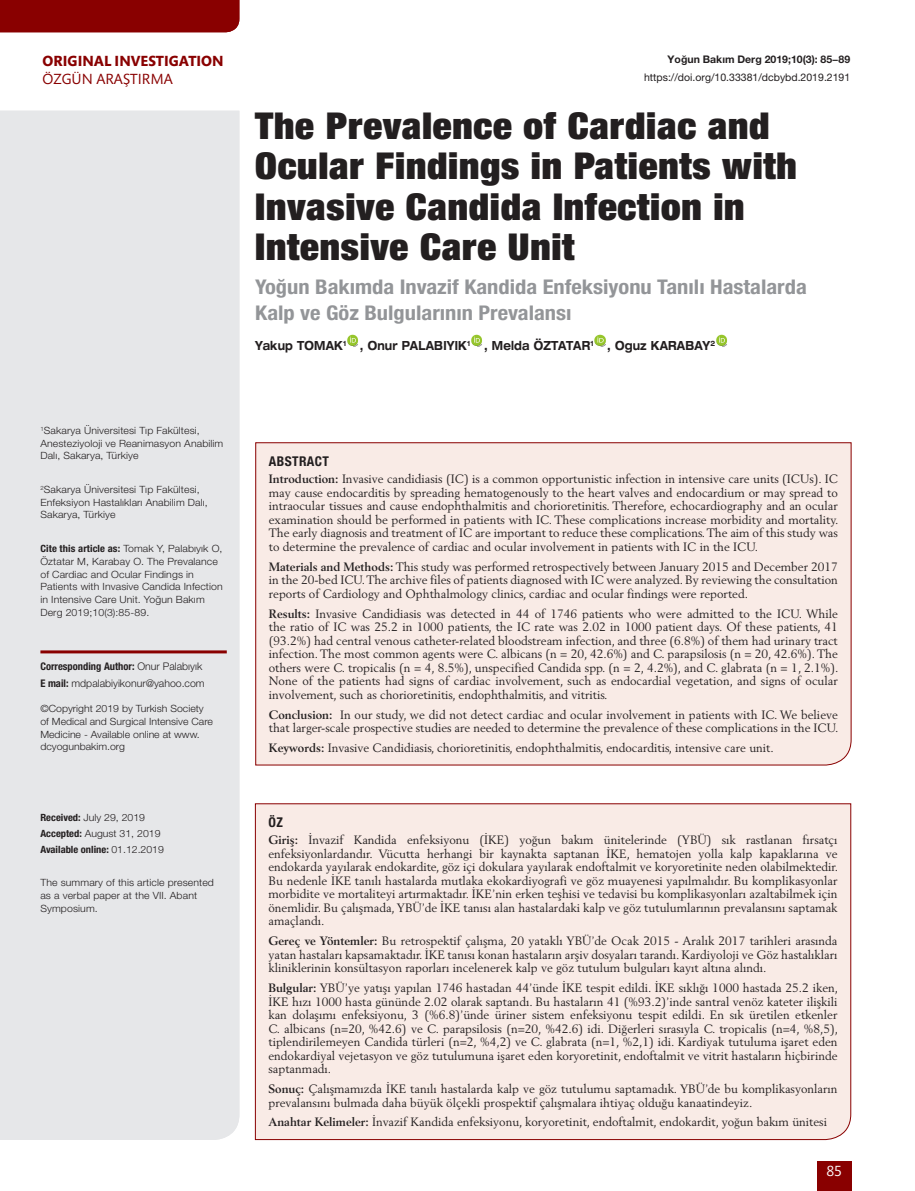
<style>
.page{position:relative;width:915px;height:1191px;background:#fff}
.page>*{position:absolute;margin:0;border:0;box-sizing:border-box;transform-origin:0 0}
.t1{font:900 condensed 37.05px/40.5px "Helvetica Neue LT Pro";letter-spacing:.02em;color:#231f20;scale:1.05 1}
.t2{font:700 condensed 20.25px/25.5px "Helvetica Neue LT Pro";color:#939598;scale:1.11 1}
.t3{font:700 15px "Mundo Sans Std";color:#890000}
.t4{font:15px "Mundo Sans Std";color:#890000}
.t5{font:15px "Mundo Sans Std";color:#fff}
.t6{font:700 condensed 13.5px "Helvetica Neue LT Pro";letter-spacing:.03em;color:#231f20}
.t7{font:700 expanded 12.6px "Helvetica Neue LT Pro";letter-spacing:.02em;color:#231f20;scale:.79 1}
.t8{font:12px/13.5px "Berling LT Std";color:#231f20;text-align:justify}
.t9{font:300 10.5px/16.2px "Helvetica Neue LT Pro";color:#231f20}
.t10{font:10.5px "Helvetica Neue LT Pro";color:#231f20}
.t11{font:700 10.5px "Helvetica Neue LT Pro";color:#231f20}
.t12{font:300 10.05px/12.8px "Helvetica Neue LT Pro";letter-spacing:.01em;color:#231f20;scale:1.05 1}
.t13{font:700 condensed 10.05px/16.2px "Helvetica Neue LT Pro";color:#231f20;scale:1.05 1}
.s1{font-weight:700;font-stretch:condensed}
.s2{font-weight:300;font-stretch:normal}
.s3{font-weight:700}
</style>
<div class="page">
<div style="left:816px;top:1161px;width:34px;height:30px;background:#890000"></div>
<div style="left:0;top:111px;width:239px;height:1029px;background:#e6e7e9"></div>
<img style="left:347px;top:334px;width:11px;height:13px">
<img style="left:471px;top:334px;width:11px;height:13px">
<img style="left:594px;top:334px;width:12px;height:13px">
<img style="left:716px;top:334px;width:11px;height:13px">
<div style="left:255px;top:442px;width:596px;height:323px;background:#f9ebe6"></div>
<div style="left:254px;top:803px;width:597px;height:337px;background:#f9ebe6"></div>
<hr style="left:40px;top:650px;width:187px;height:3px;background:#890000">
<div style="left:0;top:0;width:239px;height:32px;background:#890000"></div>
<p class="t3" style="left:43px;top:52px;width:182px">ORIGINAL INVESTIGATION</p>
<p class="t4" style="left:43px;top:70px;width:132px">ÖZGÜN ARAŞTIRMA</p>
<p class="t12" style="left:40px;top:424px;width:176px"><sup>1</sup>Sakarya Üniversitesi Tıp Fakültesi,<br>Anesteziyoloji ve Reanimasyon Anabilim<br>Dalı, Sakarya, Türkiye</p>
<p class="t12" style="left:40px;top:483px;width:161px"><sup>2</sup>Sakarya Üniversitesi Tıp Fakültesi,<br>Enfeksiyon Hastalıkları Anabilim Dalı,<br>Sakarya, Türkiye</p>
<p class="t12" style="left:40px;top:542px;width:175px"><span class="s1">Cite this article as:</span> Tomak Y, Palabıyık O, Öztatar M, Karabay O. The Prevalance of Cardiac and Ocular Findings in Patients with Invasive Candida Infection in Intensive Care Unit. Yoğun Bakım Derg 2019;10(3):85-89.</p>
<p class="t9" style="left:40px;top:658px;width:166px"><span class="s1">Corresponding Author:</span> Onur Palabıyık<br><span class="s1">E mail:</span> mdpalabiyikonur@yahoo.com</p>
<p class="t12" style="left:40px;top:702px;width:166px">©Copyright 2019 by Turkish Society of Medical and Surgical Intensive Care<br>Medicine - Available online at www. dcyogunbakim.org</p>
<p class="t13" style="left:40px;top:808px;width:119px">Received: <span class="s2">July 29, 2019<br></span>Accepted: <span class="s2">August 31, 2019<br></span>Available online: <span class="s2">01.12.2019</span></p>
<p class="t12" style="left:40px;top:876px;width:167px">The summary of this article presented as a verbal paper at the VII. Abant<br>Symposium.</p>
<p class="t11" style="left:667px;top:53px;width:184px">Yoğun Bakım Derg 2019;10(3): 85−89</p>
<p class="t10" style="left:644px;top:71px;width:208px">https://doi.org/10.33381/dcbybd.2019.2191</p>
<h1 class="t1" style="left:255px;top:104px;width:517px">The Prevalence of Cardiac and<br>Ocular Findings in Patients with<br>Invasive Candida Infection in<br>Intensive Care Unit</h1>
<h2 class="t2" style="left:255px;top:274px;width:498px">Yoğun Bakımda Invazif Kandida Enfeksiyonu Tanılı Hastalarda<br>Kalp ve Göz Bulgularının Prevalansı</h2>
<p class="t7" style="left:255px;top:338px;width:583px">Yakup TOMAK<sup>1</sup> , Onur PALABIYIK<sup>1</sup> , Melda ÖZTATAR<sup>1</sup> , Oguz KARABAY<sup>2</sup></p>
<p class="t6" style="left:269px;top:452px;width:62px">ABSTRACT</p>
<p class="t8" style="left:269px;top:472px;width:571px"><span class="s3">Introduction:</span> Invasive candidiasis (IC) is a common opportunistic infection in intensive care units (ICUs). IC may cause endocarditis by spreading hematogenously to the heart valves and endocardium or may spread to intraocular tissues and cause endophthalmitis and chorioretinitis. Therefore, echocardiography and an ocular examination should be performed in patients with IC. These complications increase morbidity and mortality.<br>The early diagnosis and treatment of IC are important to reduce these complications. The aim of this study was to determine the prevalence of cardiac and ocular involvement in patients with IC in the ICU.</p>
<p class="t8" style="left:269px;top:559px;width:570px"><span class="s3">Materials and Methods:</span> This study was performed retrospectively between January 2015 and December 2017 in the 20-bed ICU. The archive files of patients diagnosed with IC were analyzed. By reviewing the consultation reports of Cardiology and Ophthalmology clinics, cardiac and ocular findings were reported.</p>
<p class="t8" style="left:269px;top:606px;width:571px"><span class="s3">Results:</span> Invasive Candidiasis was detected in 44 of 1746 patients who were admitted to the ICU. While the ratio of IC was 25.2 in 1000 patients, the IC rate was 2.02 in 1000 patient days. Of these patients, 41 (93.2%) had central venous catheter-related bloodstream infection, and three (6.8%) of them had urinary tract infection. The most common agents were C. albicans (n = 20, 42.6%) and C. parapsilosis (n = 20, 42.6%). The others were C. tropicalis (n = 4, 8.5%), unspecified Candida spp. (n = 2, 4.2%), and C. glabrata (n = 1, 2.1%).<br>None of the patients had signs of cardiac involvement, such as endocardial vegetation, and signs of ocular involvement, such as chorioretinitis, endophthalmitis, and vitritis.</p>
<p class="t8" style="left:269px;top:707px;width:571px"><span class="s3">Conclusion:</span> In our study, we did not detect cardiac and ocular involvement in patients with IC. We believe that larger-scale prospective studies are needed to determine the prevalence of these complications in the ICU.</p>
<p class="t8" style="left:269px;top:741px;width:506px"><span class="s3">Keywords:</span> Invasive Candidiasis, chorioretinitis, endophthalmitis, endocarditis, intensive care unit.</p>
<p class="t6" style="left:268px;top:813px;width:16px">ÖZ</p>
<p class="t8" style="left:268px;top:833px;width:571px"><span class="s3">Giriş:</span> İnvazif Kandida enfeksiyonu (İKE) yoğun bakım ünitelerinde (YBÜ) sık rastlanan fırsatçı enfeksiyonlardandır. Vücutta herhangi bir kaynakta saptanan İKE, hematojen yolla kalp kapaklarına ve endokarda yayılarak endokardite, göz içi dokulara yayılarak endoftalmit ve koryoretinite neden olabilmektedir.<br>Bu nedenle İKE tanılı hastalarda mutlaka ekokardiyografi ve göz muayenesi yapılmalıdır. Bu komplikasyonlar morbidite ve mortaliteyi artırmaktadır. İKE’nin erken teşhisi ve tedavisi bu komplikasyonları azaltabilmek için önemlidir. Bu çalışmada, YBÜ’de İKE tanısı alan hastalardaki kalp ve göz tutulumlarının prevalansını saptamak amaçlandı.</p>
<p class="t8" style="left:268px;top:934px;width:570px"><span class="s3">Gereç ve Yöntemler:</span> Bu retrospektif çalışma, 20 yataklı YBÜ’de Ocak 2015 - Aralık 2017 tarihleri arasında yatan hastaları kapsamaktadır. İKE tanısı konan hastaların arşiv dosyaları tarandı. Kardiyoloji ve Göz hastalıkları kliniklerinin konsültasyon raporları incelenerek kalp ve göz tutulum bulguları kayıt altına alındı.</p>
<p class="t8" style="left:268px;top:981px;width:571px"><span class="s3">Bulgular:</span> YBÜ’ye yatışı yapılan 1746 hastadan 44’ünde İKE tespit edildi. İKE sıklığı 1000 hastada 25.2 iken, İKE hızı 1000 hasta gününde 2.02 olarak saptandı. Bu hastaların 41 (%93.2)’inde santral venöz kateter ilişkili kan dolaşımı enfeksiyonu, 3 (%6.8)’ünde üriner sistem enfeksiyonu tespit edildi. En sık üretilen etkenler C. albicans (n=20, %42.6) ve C. parapsilosis (n=20, %42.6) idi. Diğerleri sırasıyla C. tropicalis (n=4, %8,5), tiplendirilemeyen Candida türleri (n=2, %4,2) ve C. glabrata (n=1, %2,1) idi. Kardiyak tutuluma işaret eden endokardiyal vejetasyon ve göz tutulumuna işaret eden koryoretinit, endoftalmit ve vitrit hastaların hiçbirinde saptanmadı.</p>
<p class="t8" style="left:268px;top:1082px;width:570px"><span class="s3">Sonuç:</span> Çalışmamızda İKE tanılı hastalarda kalp ve göz tutulumu saptamadık. YBÜ’de bu komplikasyonların prevalansını bulmada daha büyük ölçekli prospektif çalışmalara ihtiyaç olduğu kanaatindeyiz.</p>
<p class="t8" style="left:268px;top:1115px;width:559px"><span class="s3">Anahtar Kelimeler:</span> İnvazif Kandida enfeksiyonu, koryoretinit, endoftalmit, endokardit, yoğun bakım ünitesi</p>
<p class="t5" style="left:826px;top:1162px;width:17px">85</p>
</div>
